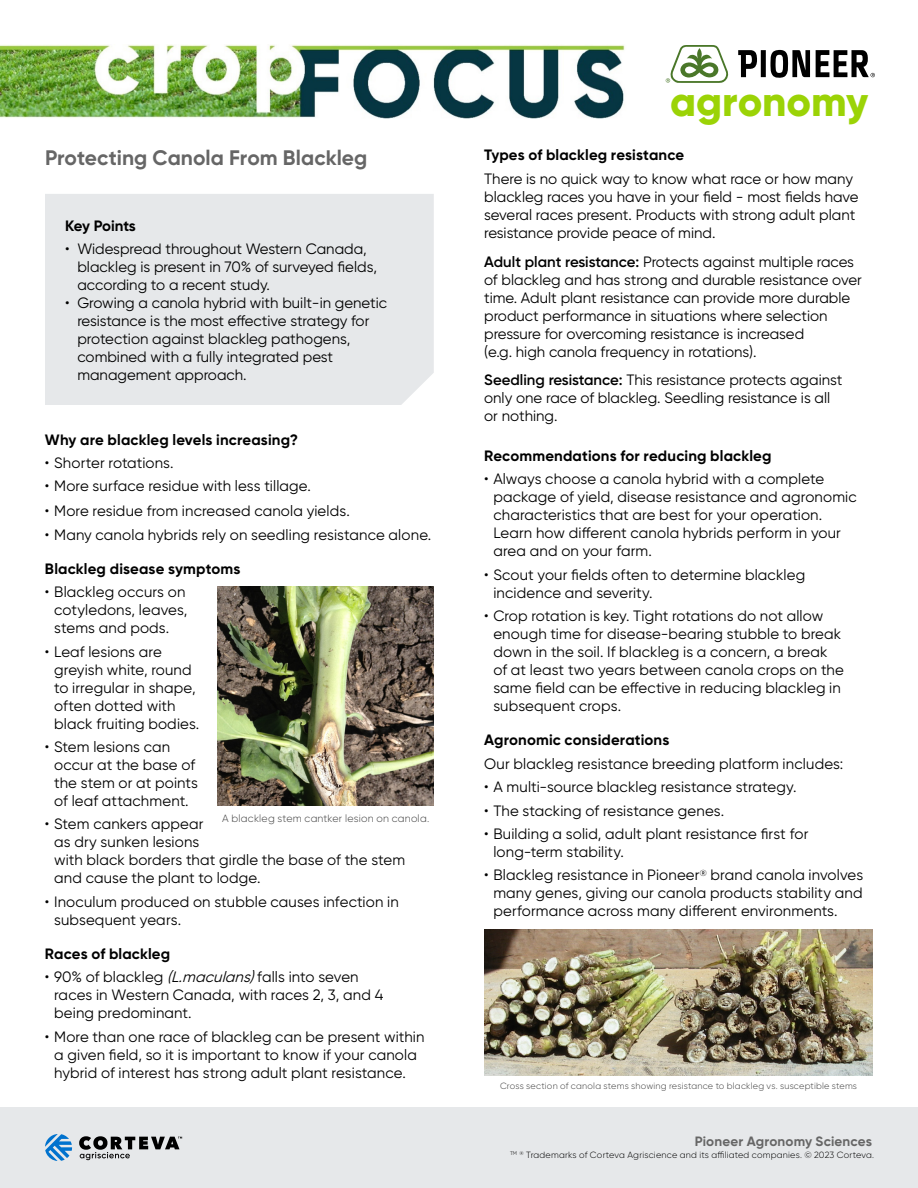
<style>
.page{position:relative;width:918px;height:1188px;background:#fff}
.page>*{position:absolute;margin:0;border:0;box-sizing:border-box;transform-origin:0 0}
.t1{font:800 41.85px "Gilroy";color:#9bd306}
.t2{font:700 21px "Gilroy";color:#666}
.t3{font:15px/18px "Gilroy";color:#000}
.t4{font:700 15px "Gilroy";letter-spacing:.01em;color:#000}
.t5{font:700 15px "Gilroy";letter-spacing:-.02em;color:#000}
.t6{font:700 13.5px "Gilroy";letter-spacing:.015em;color:#666}
.t7{font:300 10.5px "Gilroy";letter-spacing:.02em;color:#404040}
.t8{font:300 9px "Gilroy";letter-spacing:.02em;color:#000}
.t9{font:300 9px "Gilroy";letter-spacing:.02em;color:#404040}
.s1{font-style:italic}
.s2{font-weight:600}
</style>
<div class="page">
<div style="left:0;top:1107px;width:918px;height:81px;background:#e6e8ea"></div>
<svg style="left:45px;top:1134px;width:27px;height:27px"></svg>
<svg style="left:79px;top:1136px;width:103px;height:24px"></svg>
<div style="left:45px;top:194px;width:389px;height:211px;background:#e6e8ea"></div>
<svg style="left:738px;top:50px;width:19px;height:27px"></svg>
<div style="left:761px;top:50px;width:5px;height:27px;background:#000"></div>
<svg style="left:770px;top:50px;width:40px;height:28px"></svg>
<svg style="left:816px;top:50px;width:59px;height:27px"></svg>
<svg style="left:666px;top:45px;width:63px;height:38px"></svg>
<img style="left:0;top:45px;width:625px;height:73px">
<img style="left:484px;top:929px;width:389px;height:147px">
<img style="left:218px;top:586px;width:216px;height:220px">
<h2 class="t2" style="left:45px;top:145px;width:324px">Protecting Canola From Blackleg</h2>
<p class="t5" style="left:65px;top:216px;width:72px">Key Points</p>
<p class="t3" style="left:77px;top:240px;width:301px;text-indent:-12px">• Widespread throughout Western Canada, blackleg is present in 70% of surveyed fields, according to a recent study.</p>
<p class="t3" style="left:77px;top:294px;width:311px;text-indent:-12px">• Growing a canola hybrid with built-in genetic resistance is the most effective strategy for protection against blackleg pathogens, combined with a fully integrated pest management approach.</p>
<p class="t4" style="left:45px;top:430px;width:254px">Why are blackleg levels increasing?</p>
<p class="t3" style="left:45px;top:454px;width:130px">• Shorter rotations.</p>
<p class="t3" style="left:45px;top:477px;width:268px">• More surface residue with less tillage.</p>
<p class="t3" style="left:45px;top:502px;width:306px">• More residue from increased canola yields.</p>
<p class="t3" style="left:45px;top:525px;width:388px">• Many canola hybrids rely on seedling resistance alone.</p>
<p class="t4" style="left:45px;top:559px;width:197px">Blackleg disease symptoms</p>
<p class="t3" style="left:54px;top:583px;width:135px;text-indent:-9px">• Blackleg occurs on cotyledons, leaves, stems and pods.</p>
<p class="t3" style="left:54px;top:642px;width:147px;text-indent:-9px">• Leaf lesions are greyish white, round to irregular in shape, often dotted with black fruiting bodies.</p>
<p class="t3" style="left:54px;top:738px;width:145px;text-indent:-9px">• Stem lesions can occur at the base of the stem or at points of leaf attachment.</p>
<p class="t3" style="left:54px;top:815px;width:353px;text-indent:-9px">• Stem cankers appear<br>as dry sunken lesions<br>with black borders that girdle the base of the stem and cause the plant to lodge.</p>
<p class="t3" style="left:54px;top:892px;width:346px;text-indent:-9px">• Inoculum produced on stubble causes infection in subsequent years.</p>
<p class="t4" style="left:45px;top:944px;width:127px">Races of blackleg</p>
<p class="t3" style="left:54px;top:968px;width:331px;text-indent:-9px">• 90% of blackleg <span class="s1">(L.maculans)</span>falls into seven races in Western Canada, with races 2, 3, and 4 being predominant.</p>
<p class="t3" style="left:54px;top:1027px;width:372px;text-indent:-9px">• More than one race of blackleg can be present within a given field, so it is important to know if your canola hybrid of interest has strong adult plant resistance.</p>
<p class="t7" style="left:222px;top:812px;width:209px">A blackleg stem cantker lesion on canola.</p>
<h1 class="t1" style="left:670px;top:75px;width:200px">agronomy</h1>
<p class="t4" style="left:484px;top:146px;width:202px">Types of blackleg resistance</p>
<p class="t3" style="left:484px;top:169px;width:376px">There is no quick way to know what race or how many blackleg races you have in your field - most fields have several races present. Products with strong adult plant resistance provide peace of mind.</p>
<p class="t3" style="left:484px;top:252px;width:379px"><span class="s2">Adult plant resistance:</span> Protects against multiple races of blackleg and has strong and durable resistance over time. Adult plant resistance can provide more durable product performance in situations where selection pressure for overcoming resistance is increased<br>(e.g. high canola frequency in rotations).</p>
<p class="t3" style="left:484px;top:371px;width:360px"><span class="s2">Seedling resistance:</span> This resistance protects against only one race of blackleg. Seedling resistance is all or nothing.</p>
<p class="t4" style="left:484px;top:446px;width:289px">Recommendations for reducing blackleg</p>
<p class="t3" style="left:493px;top:470px;width:365px;text-indent:-9px">• Always choose a canola hybrid with a complete package of yield, disease resistance and agronomic characteristics that are best for your operation.<br>Learn how different canola hybrids perform in your area and on your farm.</p>
<p class="t3" style="left:493px;top:565px;width:313px;text-indent:-9px">• Scout your fields often to determine blackleg incidence and severity.</p>
<p class="t3" style="left:493px;top:607px;width:352px;text-indent:-9px">• Crop rotation is key. Tight rotations do not allow enough time for disease-bearing stubble to break down in the soil. If blackleg is a concern, a break of at least two years between canola crops on the same field can be effective in reducing blackleg in subsequent crops.</p>
<p class="t4" style="left:484px;top:731px;width:187px">Agronomic considerations</p>
<p class="t3" style="left:484px;top:754px;width:361px">Our blackleg resistance breeding platform includes:</p>
<p class="t3" style="left:484px;top:778px;width:314px">• A multi-source blackleg resistance strategy.</p>
<p class="t3" style="left:484px;top:801px;width:242px">• The stacking of resistance genes.</p>
<p class="t3" style="left:493px;top:825px;width:317px;text-indent:-9px">• Building a solid, adult plant resistance first for long‑term stability.</p>
<p class="t3" style="left:493px;top:866px;width:371px;text-align:justify;text-indent:-9px">• Blackleg resistance in Pioneer<sup>®</sup> brand canola involves many genes, giving our canola products stability and performance across many different environments.</p>
<p class="t9" style="left:500px;top:1081px;width:359px">Cross section of canola stems showing resistance to blackleg vs. susceptible stems</p>
<p class="t6" style="left:695px;top:1133px;width:179px">Pioneer Agronomy Sciences</p>
<p class="t8" style="left:510px;top:1150px;width:366px"><sup>TM</sup> <sup>®</sup> Trademarks of Corteva Agriscience and its affiliated companies. © 2023 Corteva.</p>
</div>
